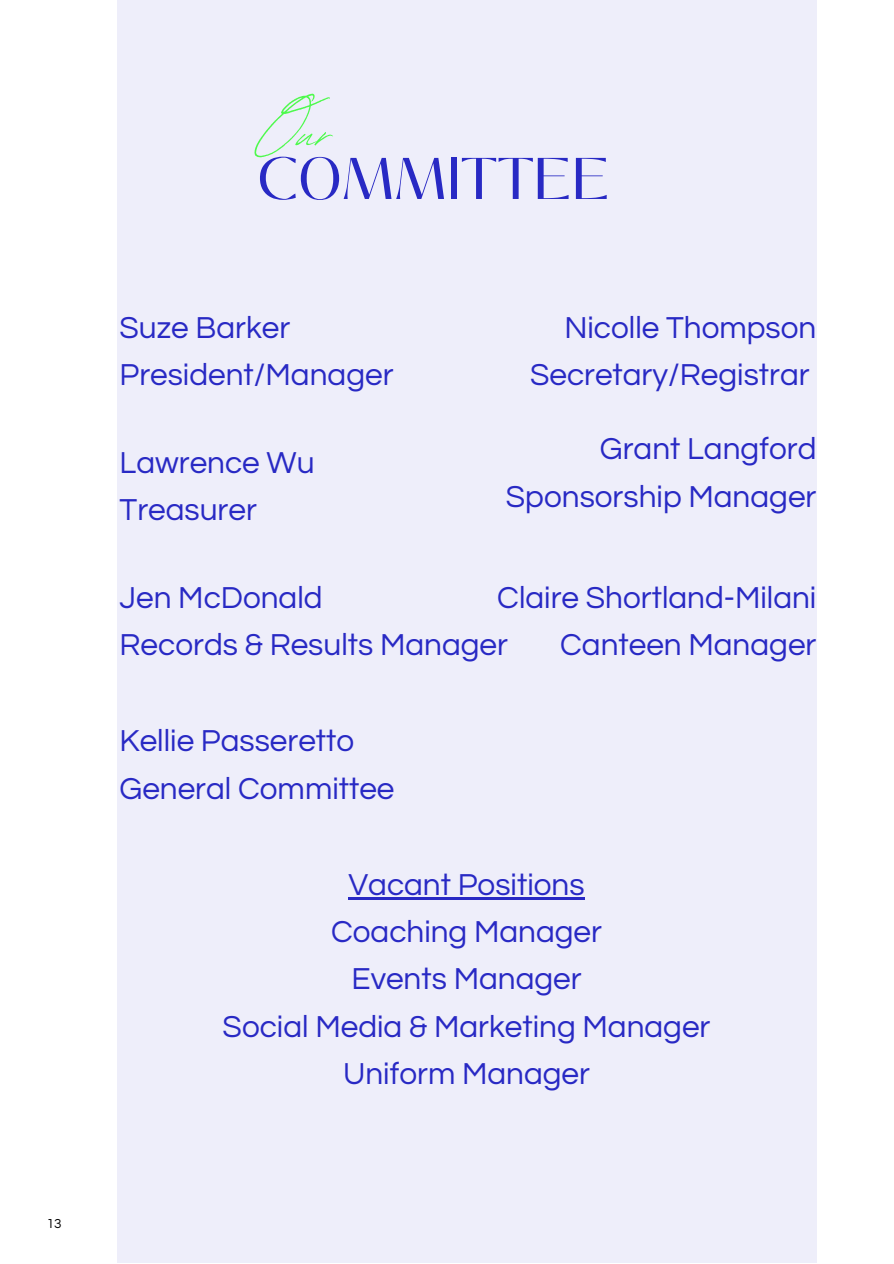
<style>
.page{position:relative;width:894px;height:1264px;background:#fff}
.page>*{position:absolute;margin:0;border:0;box-sizing:border-box;transform-origin:0 0}
.t1{font:74.25px "Revive 80 Signature";color:#4efa4d}
.t2{font:58.5px "Black Mango";color:#2829c4}
.t3{font:31.5px "Questrial";color:#2829c4}
.t4{font:13.5px "Questrial";color:#000}
</style>
<div class="page">
<div style="left:117px;top:0;width:699px;height:1262px;background:#eeeefa"></div>
<hr style="left:348px;top:897px;width:236px;height:2px;background:#2829c4">
<p class="t4" style="left:47px;top:1216px;width:16px">13</p>
<p class="t1" style="left:257px;top:76px;width:77px">Our</p>
<p class="t2" style="left:257px;top:135px;width:354px">COMMITTEE</p>
<p class="t3" style="left:119px;top:312px;width:172px">Suze Barker</p>
<p class="t3" style="left:119px;top:359px;width:275px">President/Manager</p>
<p class="t3" style="left:119px;top:447px;width:196px">Lawrence Wu</p>
<p class="t3" style="left:119px;top:494px;width:139px">Treasurer</p>
<p class="t3" style="left:564px;top:312px;width:253px">Nicolle Thompson</p>
<p class="t3" style="left:530px;top:359px;width:281px">Secretary/Registrar</p>
<p class="t3" style="left:599px;top:433px;width:218px">Grant Langford</p>
<p class="t3" style="left:506px;top:480px;width:312px">Sponsorship Manager</p>
<p class="t3" style="left:119px;top:582px;width:204px">Jen McDonald</p>
<p class="t3" style="left:119px;top:629px;width:390px">Records &amp; Results Manager</p>
<p class="t3" style="left:497px;top:582px;width:320px">Claire Shortland-Milani</p>
<p class="t3" style="left:560px;top:629px;width:258px">Canteen Manager</p>
<p class="t3" style="left:119px;top:725px;width:236px">Kellie Passeretto</p>
<p class="t3" style="left:119px;top:772px;width:276px">General Committee</p>
<p class="t3" style="left:348px;top:869px;width:237px">Vacant Positions</p>
<p class="t3" style="left:331px;top:916px;width:272px">Coaching Manager</p>
<p class="t3" style="left:351px;top:963px;width:231px">Events Manager</p>
<p class="t3" style="left:222px;top:1010px;width:489px">Social Media &amp; Marketing Manager</p>
<p class="t3" style="left:343px;top:1058px;width:248px">Uniform Manager</p>
</div>
